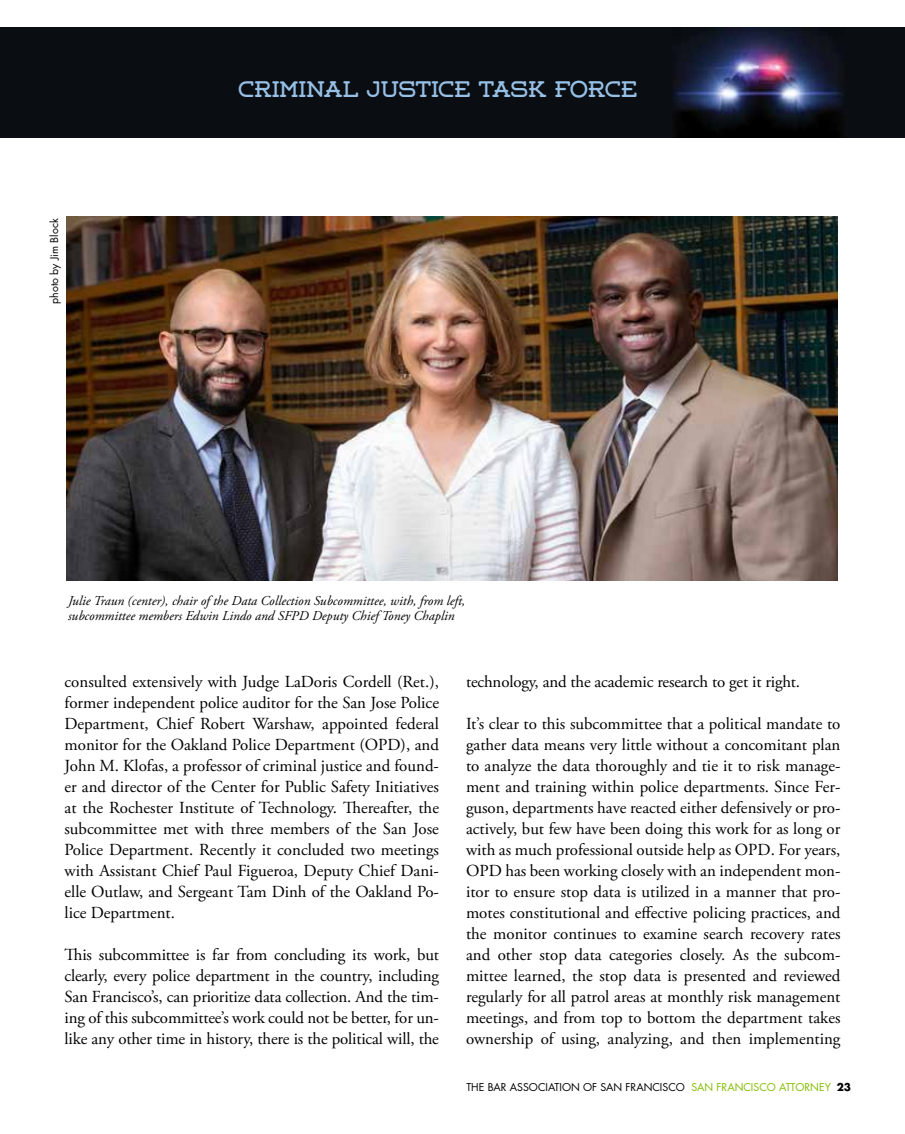
<style>
.page{position:relative;width:905px;height:1134px;background:#fff}
.page>*{position:absolute;margin:0;border:0;box-sizing:border-box;transform-origin:0 0}
.t1{font:22.5px "Weston Free";color:#96c0e6}
.t2{font:16.8px/21px "Adobe Garamond Pro";letter-spacing:-.01em;color:#000;text-align:justify}
.t3{font:italic 13.5px/15px "Adobe Garamond Pro";color:#000}
.t4{font:10.5px "Futura Std";color:#000}
.s1{font-family:"Futura"}
.s2{color:#82bc00}
.s3{font-weight:700}
</style>
<div class="page">
<img style="left:0;top:27px;width:904px;height:110px">
<img style="left:66px;top:216px;width:771px;height:364px">
<p class="t4" style="left:47px;top:304px;width:87px;rotate:-90deg">photo by Jim Block</p>
<h1 class="t1" style="left:238px;top:76px;width:400px">CRIMINAL JUSTICE TASK FORCE</h1>
<p class="t3" style="left:68px;top:594px;width:399px">Julie Traun (center), chair of the Data Collection Subcommittee, with, from left, subcommittee members Edwin Lindo and SFPD Deputy Chief Toney Chaplin</p>
<p class="t2" style="left:64px;top:672px;width:376px">consulted extensively with Judge LaDoris Cordell (Ret.), former independent police auditor for the San Jose Police Department, Chief Robert Warshaw, appointed federal monitor for the Oakland Police Department (OPD), and John M. Klofas, a professor of criminal justice and found&shy;er and director of the Center for Public Safety Initiatives at the Rochester Institute of Technology. Thereafter, the subcommittee met with three members of the San Jose Police Department. Recently it concluded two meetings with Assistant Chief Paul Figueroa, Deputy Chief Dani&shy;elle Outlaw, and Sergeant Tam Dinh of the Oakland Po&shy;lice Department.</p>
<p class="t2" style="left:64px;top:945px;width:376px">This subcommittee is far from concluding its work, but clearly, every police department in the country, including San Francisco’s, can prioritize data collection. And the tim&shy;ing of this subcommittee’s work could not be better, for un&shy;like any other time in history, there is the political will, the</p>
<p class="t2" style="left:466px;top:672px;width:335px">technology, and the academic research to get it right.</p>
<p class="t2" style="left:466px;top:714px;width:376px">It’s clear to this subcommittee that a political mandate to gather data means very little without a concomitant plan to analyze the data thoroughly and tie it to risk manage&shy;ment and training within police departments. Since Fer&shy;guson, departments have reacted either defensively or pro&shy;actively, but few have been doing this work for as long or with as much professional outside help as OPD. For years, OPD has been working closely with an independent mon&shy;itor to ensure stop data is utilized in a manner that pro&shy;motes constitutional and effective policing practices, and the monitor continues to examine search recovery rates and other stop data categories closely. As the subcom&shy;mittee learned, the stop data is presented and reviewed regularly for all patrol areas at monthly risk management meetings, and from top to bottom the department takes ownership of using, analyzing, and then implementing</p>
<p class="t4" style="left:466px;top:1080px;width:386px"><span class="s1">T</span>HE BAR ASSOCIATION OF SAN FRANCISCO <span class="s2">SAN FRANCISCO ATTORNEY</span> <span class="s3">23</span></p>
</div>
